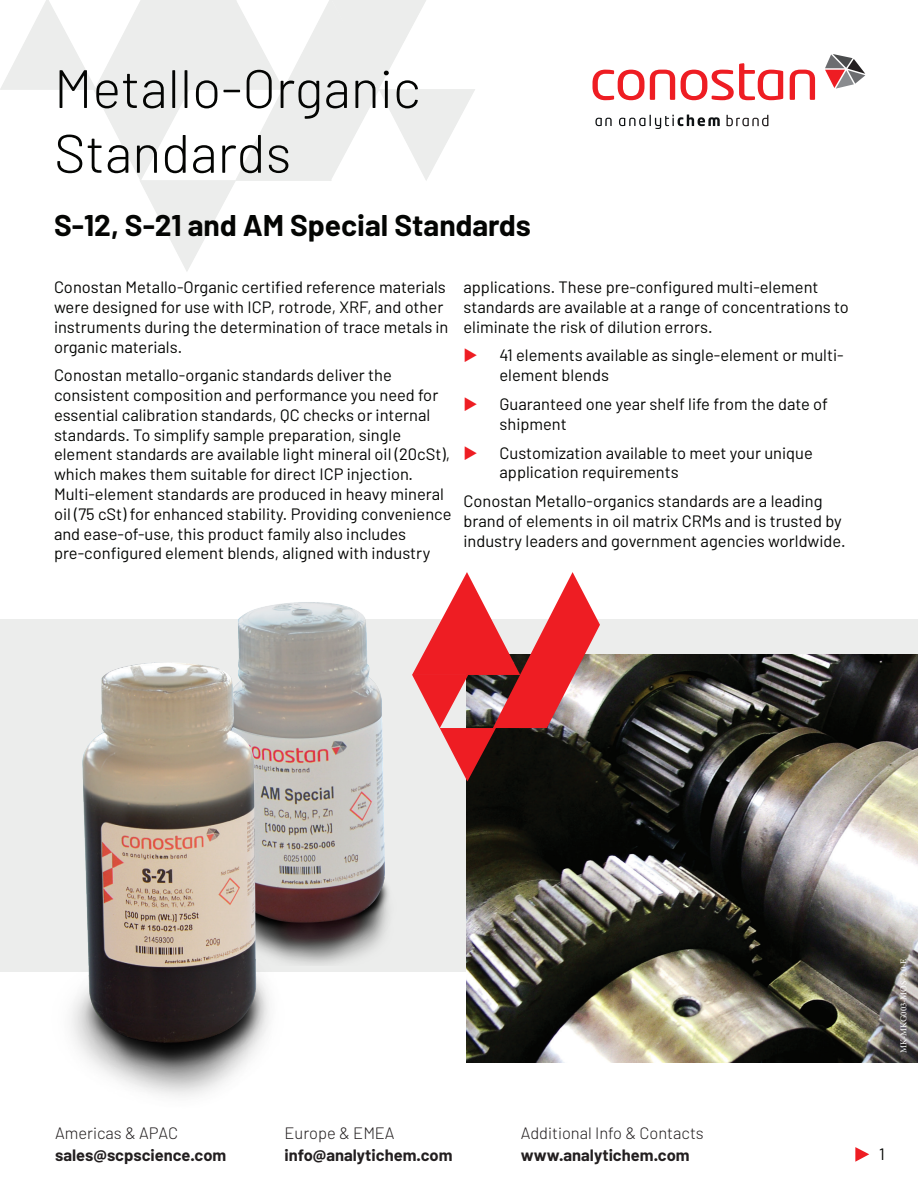
<style>
.page{position:relative;width:918px;height:1188px;background:#fff}
.page>*{position:absolute;margin:0;border:0;box-sizing:border-box;transform-origin:0 0}
.t1{font:300 54px/64.8px "Barlow";color:#040503}
.t2{font:700 30px "Barlow";color:#040503}
.t3{font:16.5px/19.8px "Barlow";color:#040503}
.t4{font:700 16.5px "Barlow";color:#231f20}
.t5{font:300 16.5px "Barlow";color:#231f20}
.t6{font:9px "Minion Pro";color:#fff}
</style>
<div class="page">
<svg style="left:855px;top:1147px;width:14px;height:15px"></svg>
<div style="left:0;top:620px;width:918px;height:352px;background:#ecedec"></div>
<svg style="left:0;top:0;width:475px;height:271px"></svg>
<img style="left:467px;top:654px;width:451px;height:409px">
<svg style="left:595px;top:118px;width:17px;height:8px"></svg>
<svg style="left:619px;top:115px;width:101px;height:14px"></svg>
<svg style="left:727px;top:115px;width:41px;height:11px"></svg>
<svg style="left:593px;top:70px;width:82px;height:30px"></svg>
<svg style="left:681px;top:63px;width:102px;height:37px"></svg>
<svg style="left:790px;top:70px;width:25px;height:30px"></svg>
<svg style="left:825px;top:54px;width:40px;height:35px"></svg>
<svg style="left:451px;top:572px;width:149px;height:210px"></svg>
<img style="left:160px;top:602px;width:291px;height:363px">
<img style="left:71px;top:637px;width:236px;height:459px">
<h1 class="t1" style="left:54px;top:55px;width:368px">Metallo-Organic<br>Standards</h1>
<h2 class="t2" style="left:54px;top:206px;width:478px">S-12, S-21 and AM Special Standards</h2>
<p class="t3" style="left:54px;top:277px;width:396px">Conostan Metallo-Organic certified reference materials were designed for use with ICP, rotrode, XRF, and other instruments during the determination of trace metals in organic materials.</p>
<p class="t3" style="left:54px;top:365px;width:399px">Conostan metallo-organic standards deliver the consistent composition and performance you need for essential calibration standards, QC checks or internal standards. To simplify sample preparation, single element standards are available light mineral oil (20cSt), which makes them suitable for direct ICP injection.<br>Multi-element standards are produced in heavy mineral oil (75 cSt) for enhanced stability. Providing convenience and ease-of-use, this product family also includes pre-configured element blends, aligned with industry</p>
<p class="t3" style="left:463px;top:277px;width:387px">applications. These pre-configured multi-element standards are available at a range of concentrations to eliminate the risk of dilution errors.</p>
<p class="t3" style="left:500px;top:345px;width:346px">41 elements available as single-element or multi&shy;element blends</p>
<p class="t3" style="left:500px;top:394px;width:330px">Guaranteed one year shelf life from the date of shipment</p>
<p class="t3" style="left:500px;top:442px;width:315px">Customization available to meet your unique application requirements</p>
<p class="t3" style="left:464px;top:491px;width:384px">Conostan Metallo-organics standards are a leading brand of elements in oil matrix CRMs and is trusted by industry leaders and government agencies worldwide.</p>
<p class="t5" style="left:55px;top:1123px;width:124px">Americas &amp; APAC</p>
<p class="t5" style="left:285px;top:1123px;width:112px">Europe &amp; EMEA</p>
<p class="t5" style="left:521px;top:1123px;width:184px">Additional Info &amp; Contacts</p>
<p class="t4" style="left:55px;top:1145px;width:173px">sales@scpscience.com</p>
<p class="t4" style="left:285px;top:1145px;width:170px">info@analytichem.com</p>
<p class="t4" style="left:521px;top:1145px;width:170px">www.analytichem.com</p>
<p class="t6" style="left:898px;top:1053px;width:96px;rotate:-90deg">MK-MKG003-MOS-2.0-E</p>
<p class="t3" style="left:879px;top:1144px;width:7px">1</p>
</div>
